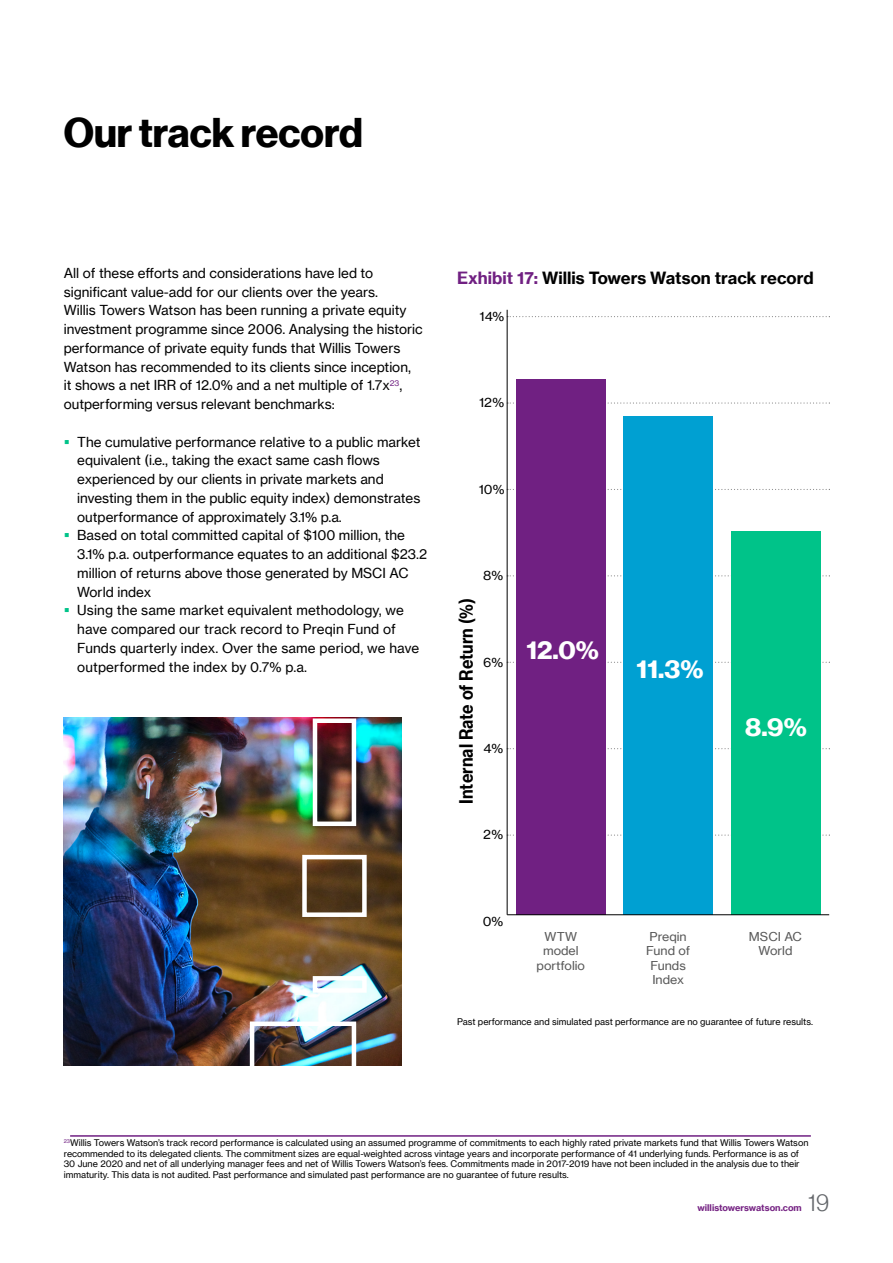
<style>
.page{position:relative;width:893px;height:1263px;background:#fff}
.page>*{position:absolute;margin:0;border:0;box-sizing:border-box;transform-origin:0 0}
.t1{font:40.5px "N Haas Grotesk DS Pro 75 Bd";color:#000}
.t2{font:25.5px "N Haas Grotesk DS Pro 75 Bd";color:#fff;scale:1.04 1}
.t3{font:24px "N Haas Grotesk DS Pro 45 Lt";color:#63666a}
.t4{font:18px "N Haas Grotesk TX Pro 75 Bd";color:#000;scale:.88 1}
.t5{font:16.5px "N Haas Grotesk TX Pro 75 Bd";color:#000}
.t6{font:13.5px/18.8px "N Haas Grotesk TX Pro 55 Rg";color:#000}
.t7{font:12.6px "N Haas Grotesk TX Pro 55 Rg";color:#000;scale:1.04 1}
.t8{font:12px/14.4px "N Haas Grotesk TX Pro 55 Rg";color:#595959;text-align:center;scale:1.04 1}
.t9{font:9px/10.5px "N Haas Grotesk TX Pro 55 Rg";color:#000}
.t10{font:9px "N Haas Grotesk TX Pro 75 Bd";color:#752383}
.s1{color:#702082}
</style>
<div class="page">
<svg style="left:508px;top:316px;width:322px;height:1px"></svg>
<svg style="left:508px;top:402px;width:322px;height:2px"></svg>
<svg style="left:508px;top:489px;width:322px;height:1px"></svg>
<svg style="left:508px;top:575px;width:322px;height:1px"></svg>
<svg style="left:508px;top:662px;width:322px;height:1px"></svg>
<svg style="left:508px;top:748px;width:322px;height:1px"></svg>
<svg style="left:508px;top:834px;width:322px;height:2px"></svg>
<div style="left:516px;top:379px;width:90px;height:536px;background:#702082"></div>
<div style="left:623px;top:416px;width:90px;height:499px;background:#00a0d2"></div>
<div style="left:731px;top:531px;width:89px;height:384px;background:#00c389"></div>
<hr style="left:507px;top:310px;width:1px;height:605px;background:#000">
<hr style="left:507px;top:914px;width:322px;height:1px;background:#000">
<hr style="left:70px;top:1135px;width:741px;height:2px;background:#702082">
<img style="left:64px;top:718px;width:338px;height:347px">
<div style="left:313px;top:718px;width:43px;height:108px;border:4px solid #fff"></div>
<div style="left:302px;top:855px;width:65px;height:62px;border:4px solid #fff"></div>
<div style="left:250px;top:1021px;width:106px;height:63px;border:4px solid #fff"></div>
<div style="left:313px;top:976px;width:54px;height:17px;border:4px solid #fff"></div>
<h1 class="t1" style="left:64px;top:109px;width:301px">Our track record</h1>
<p class="t6" style="left:64px;top:263px;width:360px">All of these efforts and considerations have led to significant value-add for our clients over the years.<br>Willis Towers Watson has been running a private equity investment programme since 2006. Analysing the historic performance of private equity funds that Willis Towers Watson has recommended to its clients since inception,<br>it shows a net IRR of 12.0% and a net multiple of 1.7x<sup>23</sup>, outperforming versus relevant benchmarks:</p>
<p class="t6" style="left:77px;top:432px;width:351px">The cumulative performance relative to a public market equivalent (i.e., taking the exact same cash flows experienced by our clients in private markets and investing them in the public equity index) demonstrates outperformance of approximately 3.1% p.a.<br>Based on total committed capital of $100 million, the 3.1% p.a. outperformance equates to an additional $23.2 million of returns above those generated by MSCI AC World index<br>Using the same market equivalent methodology, we have compared our track record to Preqin Fund of Funds quarterly index. Over the same period, we have outperformed the index by 0.7% p.a.</p>
<p class="t5" style="left:457px;top:267px;width:358px"><span class="s1">Exhibit 17:</span> Willis Towers Watson track record</p>
<p class="t7" style="left:479px;top:308px;width:25px">14%</p>
<p class="t7" style="left:479px;top:395px;width:26px">12%</p>
<p class="t7" style="left:479px;top:481px;width:26px">10%</p>
<h3 class="t4" style="left:455px;top:804px;width:235px;rotate:-90deg">Internal Rate of Return (%)</h3>
<p class="t7" style="left:483px;top:568px;width:21px">8%</p>
<p class="t7" style="left:483px;top:654px;width:21px">6%</p>
<p class="t7" style="left:484px;top:741px;width:20px">4%</p>
<p class="t7" style="left:483px;top:827px;width:21px">2%</p>
<h2 class="t2" style="left:526px;top:636px;width:71px">12.0%</h2>
<h2 class="t2" style="left:637px;top:654px;width:66px">11.3%</h2>
<h2 class="t2" style="left:745px;top:712px;width:61px">8.9%</h2>
<p class="t7" style="left:483px;top:913px;width:21px">0%</p>
<p class="t8" style="left:537px;top:929px;width:48px">WTW model portfolio</p>
<p class="t8" style="left:646px;top:929px;width:44px">Preqin<br>Fund of<br>Funds<br>Index</p>
<p class="t8" style="left:749px;top:929px;width:53px">MSCI AC<br>World</p>
<p class="t9" style="left:457px;top:1016px;width:356px">Past performance and simulated past performance are no guarantee of future results.</p>
<p class="t9" style="left:64px;top:1138px;width:746px"><sup>23</sup>Willis Towers Watson’s track record performance is calculated using an assumed programme of commitments to each highly rated private markets fund that Willis Towers Watson recommended to its delegated clients. The commitment sizes are equal-weighted across vintage years and incorporate performance of 41 underlying funds. Performance is as of 30 June 2020 and net of all underlying manager fees and net of Willis Towers Watson’s fees. Commitments made in 2017-2019 have not been included in the analysis due to their immaturity. This data is not audited. Past performance and simulated past performance are no guarantee of future results.</p>
<p class="t10" style="left:697px;top:1202px;width:106px">willistowerswatson.com</p>
<h3 class="t3" style="left:808px;top:1189px;width:22px">19</h3>
</div>
